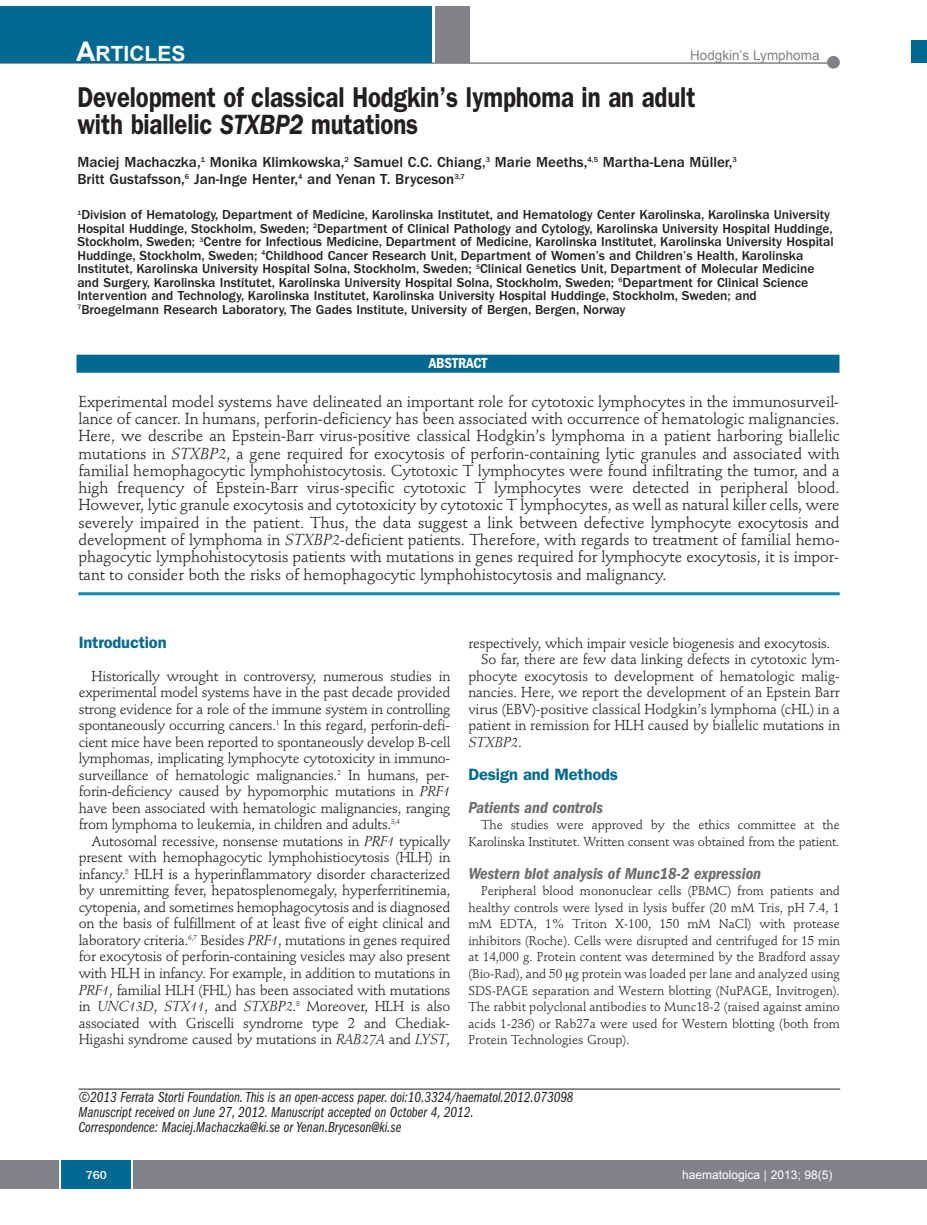
<style>
.page{position:relative;width:927px;height:1225px;background:#fff}
.page>*{position:absolute;margin:0;border:0;box-sizing:border-box;transform-origin:0 0}
.t1{font:600 28.8px/27px "Franklin Gothic";letter-spacing:-.005em;color:#231f20;scale:.83 1}
.t2{font:700 21px "Arial";color:#fff}
.t3{font:italic 600 condensed 16.5px "Franklin Gothic";color:#6c6d70}
.t4{font:600 16.5px "Franklin Gothic";letter-spacing:-.01em;color:#006991}
.t5{font:15.75px/17.2px "Stempel Schneidler";letter-spacing:-.005em;color:#231f20;text-align:justify}
.t6{font:15px/15px "Franklin Gothic Book Cmpr Ital";color:#231f20}
.t7{font:500 15px/16.5px "Franklin Gothic";color:#231f20}
.t8{font:600 condensed 15px "Franklin Gothic";letter-spacing:-.005em;color:#fff}
.t9{font:14.25px/16.5px "Stempel Schneidler";letter-spacing:-.005em;color:#231f20;text-align:justify}
.t10{font:italic 14.25px "Stempel Schneidler";letter-spacing:-.005em;color:#231f20}
.t11{font:500 13.5px/13.5px "Franklin Gothic";color:#231f20}
.t12{font:13.5px "Arial";color:#808285}
.t13{font:12.75px/16.5px "Stempel Schneidler";letter-spacing:-.01em;color:#231f20;text-align:right}
.t14{font:12px "Arial";color:#fff}
.t15{font:500 12px "Franklin Gothic";color:#fff}
.s1{font-size:27px}
.s2{font-style:italic}
.s3{font-style:normal}
</style>
<div class="page">
<div style="left:911px;top:40px;width:16px;height:22px;background:#006991"></div>
<div style="left:910px;top:1160px;width:17px;height:28px;background:#808285"></div>
<hr style="left:0;top:62px;width:837px;height:2px;background:#808285">
<div style="left:0;top:1160px;width:910px;height:28px;background:#808285"></div>
<div style="left:61px;top:1160px;width:71px;height:28px;background:#006991"></div>
<div style="left:827px;top:56px;width:13px;height:13px;background:#808285;border-radius:50%"></div>
<div style="left:435px;top:6px;width:34px;height:56px;background:#808285"></div>
<div style="left:0;top:6px;width:431px;height:56px;background:#006991"></div>
<svg style="left:60px;top:1160px;width:1px;height:28px"></svg>
<svg style="left:132px;top:1160px;width:1px;height:28px"></svg>
<hr style="left:79px;top:1088px;width:761px;height:1px;background:#231f20">
<hr style="left:78px;top:592px;width:762px;height:3px;background:#0d8aaf">
<div style="left:77px;top:355px;width:762px;height:18px;background:#006991"></div>
<h2 class="t2" style="left:76px;top:42px;width:111px"><span class="s1">A</span>RTICLES</h2>
<p class="t12" style="left:690px;top:48px;width:131px">Hodgkin’s Lymphoma</p>
<h1 class="t1" style="left:77px;top:86px;width:746px">Development of classical Hodgkin’s lymphoma in an adult with biallelic <span class="s2">STXBP2</span> mutations</h1>
<p class="t7" style="left:77px;top:155px;width:661px">Maciej Machaczka,<sup>1</sup> Monika Klimkowska,<sup>2</sup> Samuel C.C. Chiang,<sup>3</sup> Marie Meeths,<sup>4,5</sup> Martha-Lena Müller,<sup>3<br></sup>Britt Gustafsson,<sup>6</sup> Jan-Inge Henter,<sup>4</sup> and Yenan T. Bryceson<sup>3,7</sup></p>
<p class="t11" style="left:77px;top:209px;width:758px"><sup>1</sup>Division of Hematology, Department of Medicine, Karolinska Institutet, and Hematology Center Karolinska, Karolinska University Hospital Huddinge, Stockholm, Sweden; <sup>2</sup>Department of Clinical Pathology and Cytology, Karolinska University Hospital Huddinge, Stockholm, Sweden; <sup>3</sup>Centre for Infectious Medicine, Department of Medicine, Karolinska Institutet, Karolinska University Hospital Huddinge, Stockholm, Sweden; <sup>4</sup>Childhood Cancer Research Unit, Department of Women’s and Children’s Health, Karolinska Institutet, Karolinska University Hospital Solna, Stockholm, Sweden; <sup>5</sup>Clinical Genetics Unit, Department of Molecular Medicine and Surgery, Karolinska Institutet, Karolinska University Hospital Solna, Stockholm, Sweden; <sup>6</sup>Department for Clinical Science Intervention and Technology, Karolinska Institutet, Karolinska University Hospital Huddinge, Stockholm, Sweden; and <sup>7</sup>Broegelmann Research Laboratory, The Gades Institute, University of Bergen, Bergen, Norway</p>
<p class="t8" style="left:429px;top:358px;width:60px">ABSTRACT</p>
<p class="t5" style="left:78px;top:394px;width:763px">Experimental model systems have delineated an important role for cytotoxic lymphocytes in the immunosurveil&shy;lance of cancer. In humans, perforin-deficiency has been associated with occurrence of hematologic malignancies.<br>Here, we describe an Epstein-Barr virus-positive classical Hodgkin’s lymphoma in a patient harboring biallelic mutations in <span class="s2">STXBP2</span>, a gene required for exocytosis of perforin-containing lytic granules and associated with familial hemophagocytic lymphohistocytosis. Cytotoxic T lymphocytes were found infiltrating the tumor, and a high frequency of Epstein-Barr virus-specific cytotoxic T lymphocytes were detected in peripheral blood.<br>However, lytic granule exocytosis and cytotoxicity by cytotoxic T lymphocytes, as well as natural killer cells, were severely impaired in the patient. Thus, the data suggest a link between defective lymphocyte exocytosis and development of lymphoma in <span class="s2">STXBP2</span>-deficient patients. Therefore, with regards to treatment of familial hemo&shy;phagocytic lymphohistocytosis patients with mutations in genes required for lymphocyte exocytosis, it is impor&shy;tant to consider both the risks of hemophagocytic lymphohistocytosis and malignancy.</p>
<p class="t4" style="left:79px;top:636px;width:89px">Introduction</p>
<p class="t9" style="left:79px;top:669px;width:373px;text-indent:13px">Historically wrought in controversy, numerous studies in experimental model systems have in the past decade provided strong evidence for a role of the immune system in controlling spontaneously occurring cancers.<sup>1</sup> In this regard, perforin-defi&shy;cient mice have been reported to spontaneously develop B-cell lymphomas, implicating lymphocyte cytotoxicity in immuno&shy;surveillance of hematologic malignancies.<sup>2</sup> In humans, per&shy;forin-deficiency caused by hypomorphic mutations in <span class="s2">PRF1 </span>have been associated with hematologic malignancies, ranging from lymphoma to leukemia, in children and adults.<sup>3,4</sup></p>
<p class="t9" style="left:79px;top:834px;width:373px;text-indent:13px">Autosomal recessive, nonsense mutations in <span class="s2">PRF1</span> typically present with hemophagocytic lymphohistiocytosis (HLH) in infancy.<sup>5</sup> HLH is a hyperinflammatory disorder characterized by unremitting fever, hepatosplenomegaly, hyperferritinemia, cytopenia, and sometimes hemophagocytosis and is diagnosed on the basis of fulfillment of at least five of eight clinical and laboratory criteria.<sup>6,7</sup> Besides <span class="s2">PRF1</span>, mutations in genes required for exocytosis of perforin-containing vesicles may also present with HLH in infancy. For example, in addition to mutations in <span class="s2">PRF1</span>, familial HLH (FHL) has been associated with mutations in <span class="s2">UNC13D</span>, <span class="s2">STX11</span>, and <span class="s2">STXBP2</span>.<sup>8</sup> Moreover, HLH is also associated with Griscelli syndrome type 2 and Chediak-Higashi syndrome caused by mutations in <span class="s2">RAB27A</span> and <span class="s2">LYST</span>,</p>
<p class="t9" style="left:468px;top:636px;width:363px">respectively, which impair vesicle biogenesis and exocytosis.</p>
<p class="t9" style="left:481px;top:652px;width:360px">So far, there are few data linking defects in cytotoxic lym-</p>
<p class="t9" style="left:468px;top:669px;width:373px">phocyte exocytosis to development of hematologic malig-</p>
<p class="t9" style="left:468px;top:685px;width:373px">nancies. Here, we report the development of an Epstein Barr</p>
<p class="t9" style="left:468px;top:702px;width:373px">virus (EBV)-positive classical Hodgkin’s lymphoma (cHL) in a</p>
<p class="t9" style="left:468px;top:718px;width:373px">patient in remission for HLH caused by biallelic mutations in</p>
<p class="t10" style="left:468px;top:736px;width:55px">STXBP2<span class="s3">.</span></p>
<p class="t4" style="left:468px;top:768px;width:151px">Design and Methods</p>
<p class="t3" style="left:468px;top:801px;width:136px">Patients and controls</p>
<p class="t13" style="left:468px;top:818px;width:373px">The studies were approved by the ethics committee at the<br>Karolinska Institutet. Written consent was obtained from the patient.</p>
<p class="t3" style="left:468px;top:867px;width:294px">Western blot analysis of Munc18-2 expression</p>
<p class="t13" style="left:468px;top:884px;width:373px;text-align:justify;text-indent:13px">Peripheral blood mononuclear cells (PBMC) from patients and healthy controls were lysed in lysis buffer (20 mM Tris, pH 7.4, 1 mM EDTA, 1% Triton X-100, 150 mM NaCl) with protease inhibitors (Roche). Cells were disrupted and centrifuged for 15 min at 14,000 g. Protein content was determined by the Bradford assay (Bio-Rad), and 50 g protein was loaded per lane and analyzed using SDS-PAGE separation and Western blotting (NuPAGE, Invitrogen).<br>The rabbit polyclonal antibodies to Munc18-2 (raised against amino acids 1-236) or Rab27a were used for Western blotting (both from Protein Technologies Group).</p>
<p class="t6" style="left:79px;top:1090px;width:497px">©2013 Ferrata Storti Foundation.This is an open-access paper. doi:10.3324/haematol.2012.073098<br>Manuscript received on June 27, 2012. Manuscript accepted on October 4, 2012.<br>Correspondence: Maciej.Machaczka@ki.se or Yenan.Bryceson@ki.se</p>
<p class="t15" style="left:86px;top:1170px;width:23px">760</p>
<p class="t14" style="left:682px;top:1167px;width:152px">haematologica | 2013; 98(5)</p>
</div>
